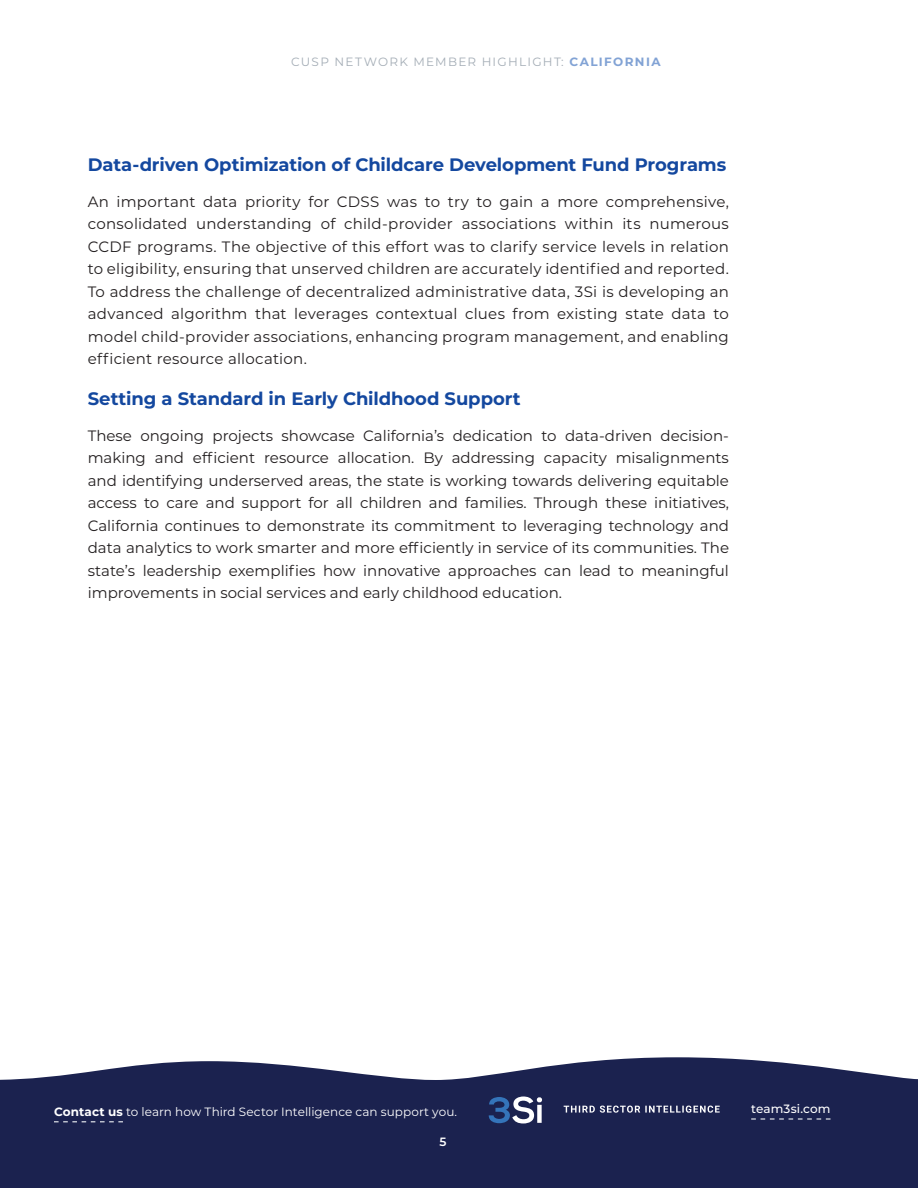
<style>
.page{position:relative;width:918px;height:1188px;background:#fff}
.page>*{position:absolute;margin:0;border:0;box-sizing:border-box;transform-origin:0 0}
.t1{font:700 18px "Montserrat";letter-spacing:-.005em;color:#14489f}
.t2{font:15px/22.5px "Montserrat";color:#231f20;text-align:justify}
.t3{font:12px "Montserrat";letter-spacing:.005em;color:#fff}
.t4{font:12px "Montserrat";letter-spacing:.105em;color:#a4adb6}
.t5{font:500 12px "Montserrat";letter-spacing:.005em;color:#fff}
.t6{font:600 12px "Montserrat";color:#fff}
.s1{font-weight:700;color:#82a3d5}
.s2{font-weight:700}
</style>
<div class="page">
<svg style="left:0;top:1057px;width:918px;height:131px;background:#2e345e"></svg>
<svg style="left:54px;top:1121px;width:69px;height:1px"></svg>
<svg style="left:751px;top:1118px;width:80px;height:2px"></svg>
<svg style="left:564px;top:1106px;width:156px;height:7px"></svg>
<svg style="left:489px;top:1096px;width:53px;height:27px"></svg>
<p class="t4" style="left:291px;top:53px;width:371px">CUSP NETWORK MEMBER HIGHLIGHT: <span class="s1">CALIFORNIA</span></p>
<p class="t1" style="left:88px;top:151px;width:640px">Data-driven Optimization of Childcare Development Fund Programs</p>
<p class="t2" style="left:88px;top:190px;width:643px">An important data priority for CDSS was to try to gain a more comprehensive, consolidated understanding of child-provider associations within its numerous CCDF programs. The objective of this effort was to clarify service levels in relation to eligibility, ensuring that unserved children are accurately identified and reported.<br>To address the challenge of decentralized administrative data, 3Si is developing an advanced algorithm that leverages contextual clues from existing state data to model child-provider associations, enhancing program management, and enabling efficient resource allocation.</p>
<p class="t1" style="left:88px;top:385px;width:434px">Setting a Standard in Early Childhood Support</p>
<p class="t2" style="left:88px;top:424px;width:643px">These ongoing projects showcase California’s dedication to data-driven decision&shy;making and efficient resource allocation. By addressing capacity misalignments and identifying underserved areas, the state is working towards delivering equitable access to care and support for all children and families. Through these initiatives, California continues to demonstrate its commitment to leveraging technology and data analytics to work smarter and more efficiently in service of its communities. The state’s leadership exemplifies how innovative approaches can lead to meaningful improvements in social services and early childhood education.</p>
<p class="t3" style="left:54px;top:1103px;width:405px"><span class="s2">Contact us</span> to learn how Third Sector Intelligence can support you.</p>
<p class="t5" style="left:751px;top:1100px;width:81px">team3si.com</p>
<p class="t6" style="left:439px;top:1133px;width:9px">5</p>
</div>
